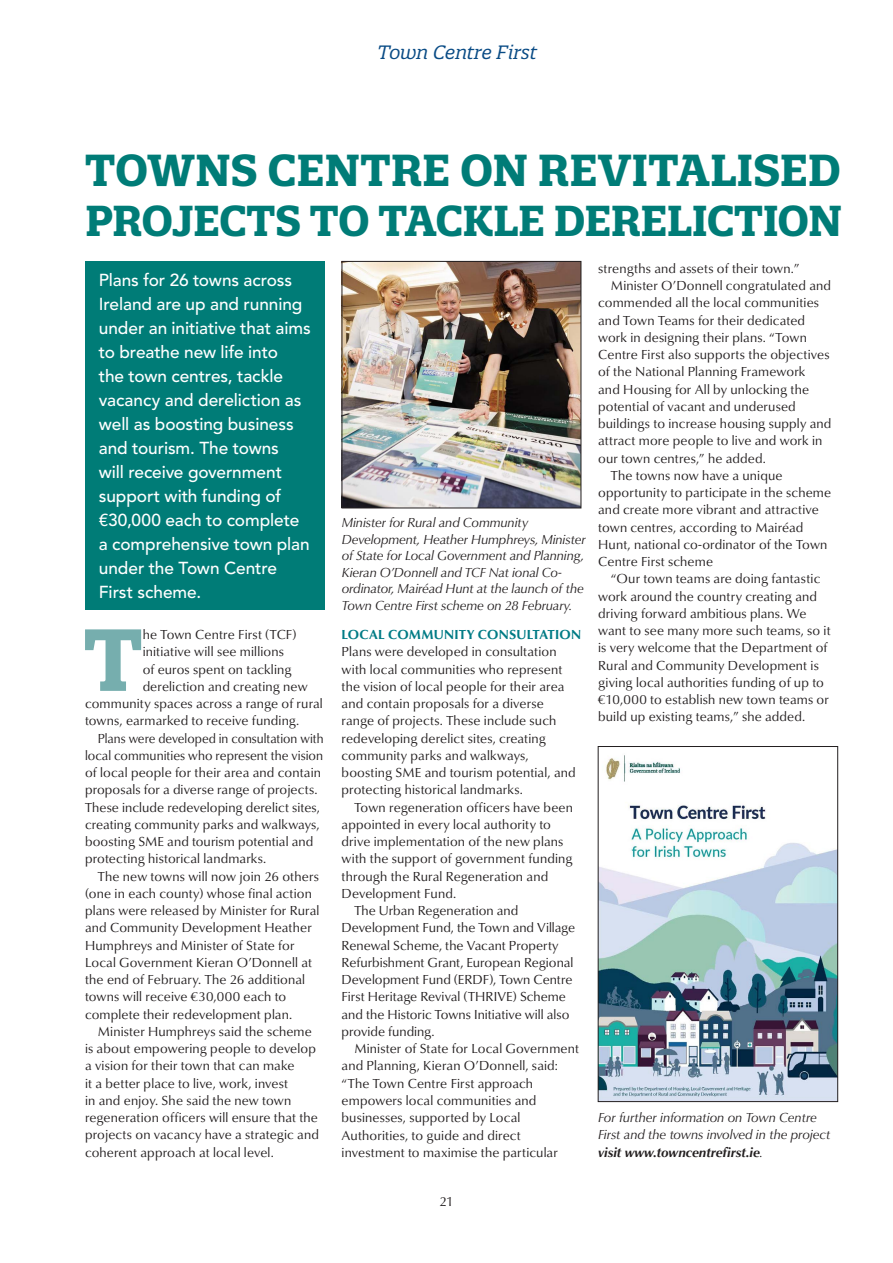
<style>
.page{position:relative;width:893px;height:1263px;background:#fff}
.page>*{position:absolute;margin:0;border:0;box-sizing:border-box;transform-origin:0 0}
.Drop_Cap{font:700 85.35px "Quatro Slab";color:#76aeae}
.Heading_New{font:700 43.5px "Quatro Slab";color:#007c77}
.Heading_New-2{font:700 42px "Quatro Slab";letter-spacing:-.015em;color:#007c77}
.Folio{font:italic 18.75px "Quatro Slab";letter-spacing:-.01em;color:#094b85}
.Introduction_Black{font:500 17.25px/24px "Avenir LT Std";letter-spacing:-.005em;color:#fff}
.Drop_Cap-2{font:13.5px/17.2px "Classico URW";letter-spacing:.01em;color:#231f20}
.Captions_Classico_Italic{font:italic 13.5px/16.5px "Classico URW";letter-spacing:-.005em;color:#231f20}
.Drop_Cap-3{font:13.5px/17.2px "Classico URW";letter-spacing:.01em;color:#231f20;scale:.95 1}
.t1{font:700 13.5px "Classico URW";letter-spacing:.02em;color:#007b85}
.s1{font-weight:700}
</style>
<div class="page">
<div style="left:85px;top:261px;width:240px;height:349px;background:#007c77"></div>
<img style="left:344px;top:263px;width:235px;height:243px">
<div style="left:342px;top:261px;width:239px;height:247px;border:1px solid #231f20"></div>
<img style="left:600px;top:755px;width:236px;height:345px">
<div style="left:598px;top:746px;width:240px;height:356px;border:1px solid #231f20"></div>
<p class="Folio" style="left:377px;top:41px;width:161px">Town Centre First</p>
<p class="Heading_New" style="left:85px;top:142px;width:758px">TOWNS CENTRE ON REVITALISED</p>
<p class="Heading_New-2" style="left:85px;top:194px;width:759px">PROJECTS TO TACKLE DERELICTION</p>
<p class="Introduction_Black" style="left:99px;top:268px;width:213px">Plans for 26 towns across<br>Ireland are up and running under an initiative that aims to breathe new life into<br>the town centres, tackle vacancy and dereliction as well as boosting business and tourism. The towns<br>will receive government support with funding of €30,000 each to complete a comprehensive town plan under the Town Centre<br>First scheme.</p>
<p class="Drop_Cap" style="left:83px;top:606px;width:61px">T</p>
<p class="Drop_Cap-2" style="left:143px;top:625px;width:156px">he Town Centre First (TCF)</p>
<p class="Drop_Cap-2" style="left:598px;top:259px;width:203px">strengths and assets of their town.”</p>
<p class="Drop_Cap-2" style="left:598px;top:276px;width:235px;text-indent:13px">Minister O’Donnell congratulated and commended all the local communities and Town Teams for their dedicated work in designing their plans. “Town Centre First also supports the objectives of the National Planning Framework<br>and Housing for All by unlocking the potential of vacant and underused buildings to increase housing supply and attract more people to live and work in our town centres,” he added.</p>
<p class="Drop_Cap-2" style="left:598px;top:466px;width:234px;text-indent:13px">The towns now have a unique opportunity to participate in the scheme and create more vibrant and attractive town centres, according to Mairéad Hunt, national co-ordinator of the Town Centre First scheme</p>
<p class="Drop_Cap-2" style="left:598px;top:570px;width:234px;text-indent:13px">“Our town teams are doing fantastic work around the country creating and driving forward ambitious plans. We want to see many more such teams, so it is very welcome that the Department of Rural and Community Development is giving local authorities funding of up to €10,000 to establish new town teams or build up existing teams,” she added.</p>
<p class="Captions_Classico_Italic" style="left:342px;top:514px;width:245px">Minister for Rural and Community Development, Heather Humphreys, Minister of State for Local Government and Planning, Kieran O’Donnell and TCF Nat ional Co&shy;ordinator, Mairéad Hunt at the launch of the Town Centre First scheme on 28 February.</p>
<p class="t1" style="left:342px;top:625px;width:241px">LOCAL COMMUNITY CONSULTATION</p>
<p class="Drop_Cap-2" style="left:342px;top:643px;width:236px">Plans were developed in consultation with local communities who represent the vision of local people for their area and contain proposals for a diverse range of projects. These include such redeveloping derelict sites, creating community parks and walkways, boosting SME and tourism potential, and protecting historical landmarks.</p>
<p class="Drop_Cap-2" style="left:342px;top:798px;width:233px;text-indent:13px">Town regeneration officers have been appointed in every local authority to drive implementation of the new plans with the support of government funding through the Rural Regeneration and Development Fund.</p>
<p class="Drop_Cap-2" style="left:342px;top:901px;width:235px;text-indent:13px">The Urban Regeneration and Development Fund, the Town and Village Renewal Scheme, the Vacant Property Refurbishment Grant, European Regional Development Fund (ERDF), Town Centre First Heritage Revival (THRIVE) Scheme and the Historic Towns Initiative will also provide funding.</p>
<p class="Drop_Cap-2" style="left:342px;top:1039px;width:239px;text-indent:13px">Minister of State for Local Government and Planning, Kieran O’Donnell, said: “The Town Centre First approach empowers local communities and businesses, supported by Local Authorities, to guide and direct investment to maximise the particular</p>
<p class="Drop_Cap-2" style="left:143px;top:642px;width:143px">initiative will see millions</p>
<p class="Drop_Cap-2" style="left:143px;top:660px;width:150px">of euros spent on tackling</p>
<p class="Drop_Cap-2" style="left:143px;top:677px;width:166px">dereliction and creating new</p>
<p class="Drop_Cap-2" style="left:85px;top:694px;width:239px">community spaces across a range of rural</p>
<p class="Drop_Cap-2" style="left:85px;top:711px;width:216px">towns, earmarked to receive funding.</p>
<p class="Drop_Cap-3" style="left:85px;top:729px;width:253px;text-indent:13px">Plans were developed in consultation with local communities who represent the vision of local people for their area and contain proposals for a diverse range of projects.<br>These include redeveloping derelict sites, creating community parks and walkways, boosting SME and tourism potential and protecting historical landmarks.</p>
<p class="Drop_Cap-2" style="left:85px;top:867px;width:236px;text-indent:13px">The new towns will now join 26 others (one in each county) whose final action plans were released by Minister for Rural and Community Development Heather Humphreys and Minister of State for Local Government Kieran O’Donnell at the end of February. The 26 additional towns will receive €30,000 each to complete their redevelopment plan.</p>
<p class="Drop_Cap-2" style="left:85px;top:1022px;width:235px;text-indent:13px">Minister Humphreys said the scheme is about empowering people to develop a vision for their town that can make<br>it a better place to live, work, invest<br>in and enjoy. She said the new town regeneration officers will ensure that the projects on vacancy have a strategic and coherent approach at local level.</p>
<p class="Captions_Classico_Italic" style="left:598px;top:1108px;width:234px;line-height:17.2px">For further information on Town Centre<br>First and the towns involved in the project <span class="s1">visit www.towncentrefirst.ie</span>.</p>
<p class="Drop_Cap-2" style="left:439px;top:1192px;width:15px">21</p>
</div>
